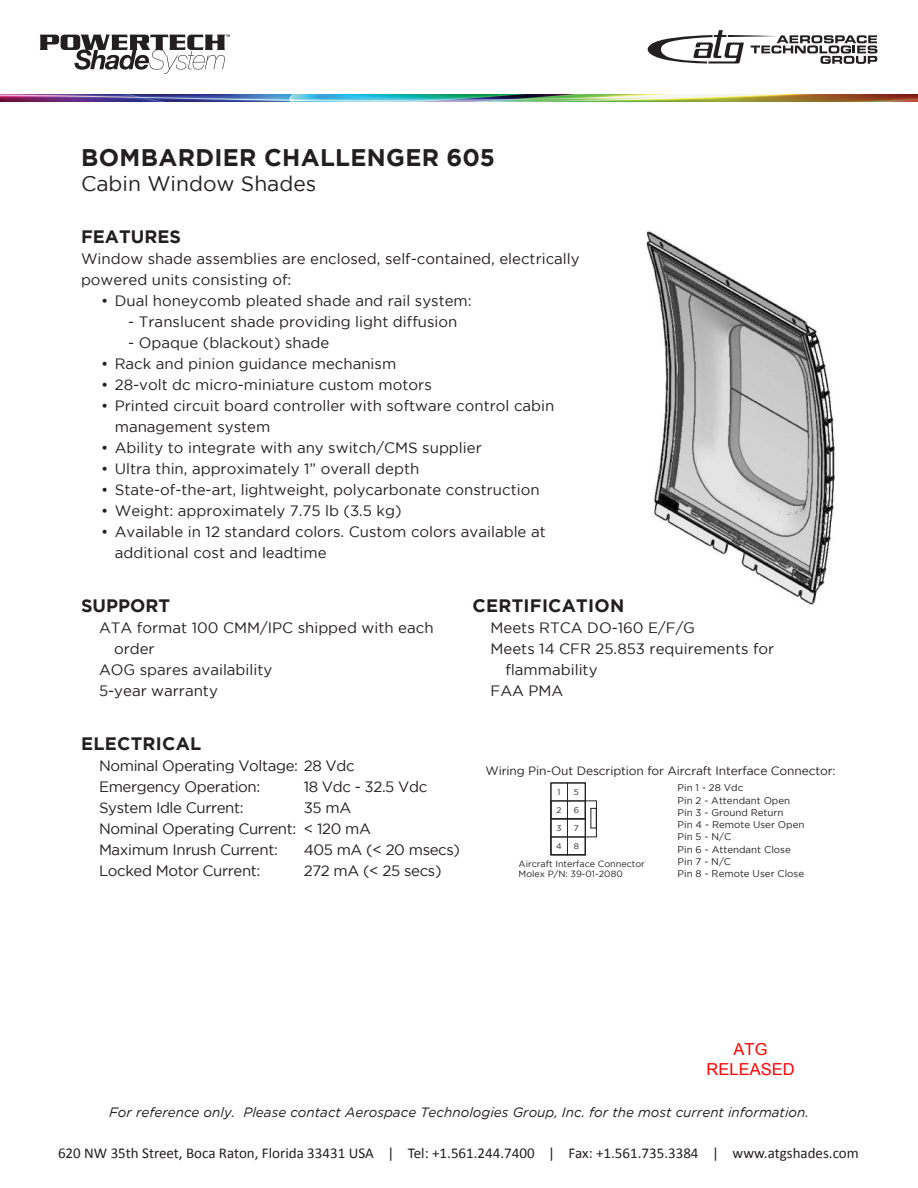
<style>
.page{position:relative;width:918px;height:1188px;background:#fff}
.page>*{position:absolute;margin:0;border:0;box-sizing:border-box;transform-origin:0 0}
.t1{font:700 24px "Gotham";letter-spacing:.015em;color:#231f20}
.t2{font:21px "Gotham";color:#231f20}
.t3{font:700 18px "Gotham";letter-spacing:.015em;color:#231f20}
.t4{font:17.1px "Century Gothic";color:#000}
.t5{font:16.5px/19.8px "Arial";color:#f00;text-align:center}
.t6{font:15px/21px "Gotham";color:#231f20}
.t7{font:15px "Gotham";letter-spacing:-.025em;color:#231f20}
.t8{font:15px "Calibri";color:#231f20}
.t9{font:italic 13.5px "Gotham";color:#231f20}
.t10{font:12.9px "Century Gothic";color:#000}
.t11{font:12px "Gotham";letter-spacing:-.01em;color:#231f20}
.t12{font:9.75px "Gotham";color:#231f20}
.t13{font:9px "Gotham";color:#231f20}
.t14{font:8.25px "Gotham";color:#231f20}
</style>
<div class="page">
<img style="left:0;top:94px;width:918px;height:7px">
<svg style="left:647px;top:30px;width:230px;height:34px"></svg>
<svg style="left:40px;top:35px;width:190px;height:39px"></svg>
<img style="left:645px;top:231px;width:191px;height:374px">
<div style="left:551px;top:783px;width:35px;height:36px;border:1px solid #231f20"></div>
<div style="left:551px;top:819px;width:35px;height:36px;border:1px solid #231f20"></div>
<hr style="left:567px;top:783px;width:1px;height:73px;background:#231f20">
<div style="left:550px;top:800px;width:47px;height:37px;border:1px solid #231f20"></div>
<p class="t1" style="left:81px;top:144px;width:415px">BOMBARDIER CHALLENGER 605</p>
<p class="t2" style="left:81px;top:172px;width:237px">Cabin Window Shades</p>
<p class="t3" style="left:81px;top:226px;width:101px">FEATURES</p>
<p class="t6" style="left:81px;top:248px;width:500px">Window shade assemblies are enclosed, self-contained, electrically powered units consisting of:</p>
<p class="t6" style="left:101px;top:290px;width:372px">• Dual honeycomb pleated shade and rail system:</p>
<p class="t6" style="left:128px;top:311px;width:331px">- Translucent shade providing light diffusion</p>
<p class="t6" style="left:128px;top:332px;width:203px">- Opaque (blackout) shade</p>
<p class="t6" style="left:101px;top:353px;width:297px">• Rack and pinion guidance mechanism</p>
<p class="t6" style="left:101px;top:374px;width:332px">• 28-volt dc micro-miniature custom motors</p>
<p class="t6" style="left:115px;top:395px;width:441px;text-indent:-14px">• Printed circuit board controller with software control cabin management system</p>
<p class="t6" style="left:101px;top:437px;width:382px">• Ability to integrate with any switch/CMS supplier</p>
<p class="t6" style="left:101px;top:458px;width:320px">• Ultra thin, approximately 1” overall depth</p>
<p class="t6" style="left:101px;top:479px;width:440px">• State-of-the-art, lightweight, polycarbonate construction</p>
<p class="t6" style="left:101px;top:500px;width:302px">• Weight: approximately 7.75 lb (3.5 kg)</p>
<p class="t6" style="left:115px;top:521px;width:432px;text-indent:-14px">• Available in 12 standard colors. Custom colors available at additional cost and leadtime</p>
<p class="t10" style="left:306px;top:289px;width:23px">472</p>
<p class="t4" style="left:265px;top:474px;width:107px">SECTION A-A</p>
<p class="t3" style="left:81px;top:595px;width:91px">SUPPORT</p>
<p class="t6" style="left:114px;top:617px;width:321px;text-indent:-15px">ATA format 100 CMM/IPC shipped with each order</p>
<p class="t6" style="left:99px;top:659px;width:175px">AOG spares availability</p>
<p class="t6" style="left:99px;top:680px;width:120px">5-year warranty</p>
<p class="t3" style="left:473px;top:595px;width:153px">CERTIFICATION</p>
<p class="t6" style="left:490px;top:617px;width:206px">Meets RTCA DO-160 E/F/G</p>
<p class="t6" style="left:506px;top:638px;width:270px;text-indent:-15px">Meets 14 CFR 25.853 requirements for flammability</p>
<p class="t6" style="left:490px;top:680px;width:74px">FAA PMA</p>
<p class="t10" style="left:461px;top:604px;width:60px">OVERLAY</p>
<p class="t10" style="left:656px;top:645px;width:26px">27.1</p>
<p class="t3" style="left:81px;top:733px;width:122px">ELECTRICAL</p>
<p class="t7" style="left:99px;top:757px;width:257px">Nominal Operating Voltage: 28 Vdc</p>
<p class="t7" style="left:99px;top:778px;width:163px">Emergency Operation:</p>
<p class="t7" style="left:304px;top:778px;width:125px">18 Vdc - 32.5 Vdc</p>
<p class="t7" style="left:99px;top:799px;width:146px">System Idle Current:</p>
<p class="t6" style="left:304px;top:797px;width:49px">35 mA</p>
<p class="t7" style="left:99px;top:820px;width:273px">Nominal Operating Current: &lt; 120 mA</p>
<p class="t7" style="left:99px;top:841px;width:180px">Maximum Inrush Current:</p>
<p class="t7" style="left:304px;top:841px;width:158px">405 mA (&lt; 20 msecs)</p>
<p class="t7" style="left:99px;top:862px;width:163px">Locked Motor Current:</p>
<p class="t7" style="left:304px;top:862px;width:139px">272 mA (&lt; 25 secs)</p>
<p class="t10" style="left:184px;top:863px;width:11px">A</p>
<p class="t11" style="left:486px;top:764px;width:351px">Wiring Pin-Out Description for Aircraft Interface Connector:</p>
<p class="t14" style="left:558px;top:787px;width:4px">1</p>
<p class="t14" style="left:574px;top:787px;width:7px">5</p>
<p class="t14" style="left:557px;top:805px;width:6px">2</p>
<p class="t14" style="left:574px;top:805px;width:7px">6</p>
<p class="t14" style="left:556px;top:823px;width:7px">3</p>
<p class="t14" style="left:574px;top:823px;width:6px">7</p>
<p class="t14" style="left:556px;top:841px;width:7px">4</p>
<p class="t14" style="left:574px;top:841px;width:7px">8</p>
<p class="t13" style="left:519px;top:858px;width:128px">Aircraft Interface Connector</p>
<p class="t13" style="left:519px;top:869px;width:106px">Molex P/N: 39-01-2080</p>
<p class="t12" style="left:678px;top:783px;width:67px">Pin 1 - 28 Vdc</p>
<p class="t12" style="left:678px;top:795px;width:114px">Pin 2 - Attendant Open</p>
<p class="t12" style="left:678px;top:807px;width:107px">Pin 3 - Ground Return</p>
<p class="t12" style="left:678px;top:819px;width:128px">Pin 4 - Remote User Open</p>
<p class="t12" style="left:678px;top:832px;width:55px">Pin 5 - N/C</p>
<p class="t12" style="left:678px;top:844px;width:115px">Pin 6 - Attendant Close</p>
<p class="t12" style="left:678px;top:856px;width:55px">Pin 7 - N/C</p>
<p class="t12" style="left:678px;top:868px;width:128px">Pin 8 - Remote User Close</p>
<p class="t10" style="left:678px;top:860px;width:41px">1255.1</p>
<p class="t5" style="left:707px;top:1040px;width:90px">ATG<br>RELEASED</p>
<p class="t9" style="left:109px;top:1105px;width:701px">For reference only. Please contact Aerospace Technologies Group, Inc. for the most current information.</p>
<p class="t8" style="left:58px;top:1144px;width:802px">620 NW 35th Street, Boca Raton, Florida 33431 USA | Tel: +1.561.244.7400 | Fax: +1.561.735.3384 | www.atgshades.com</p>
</div>
